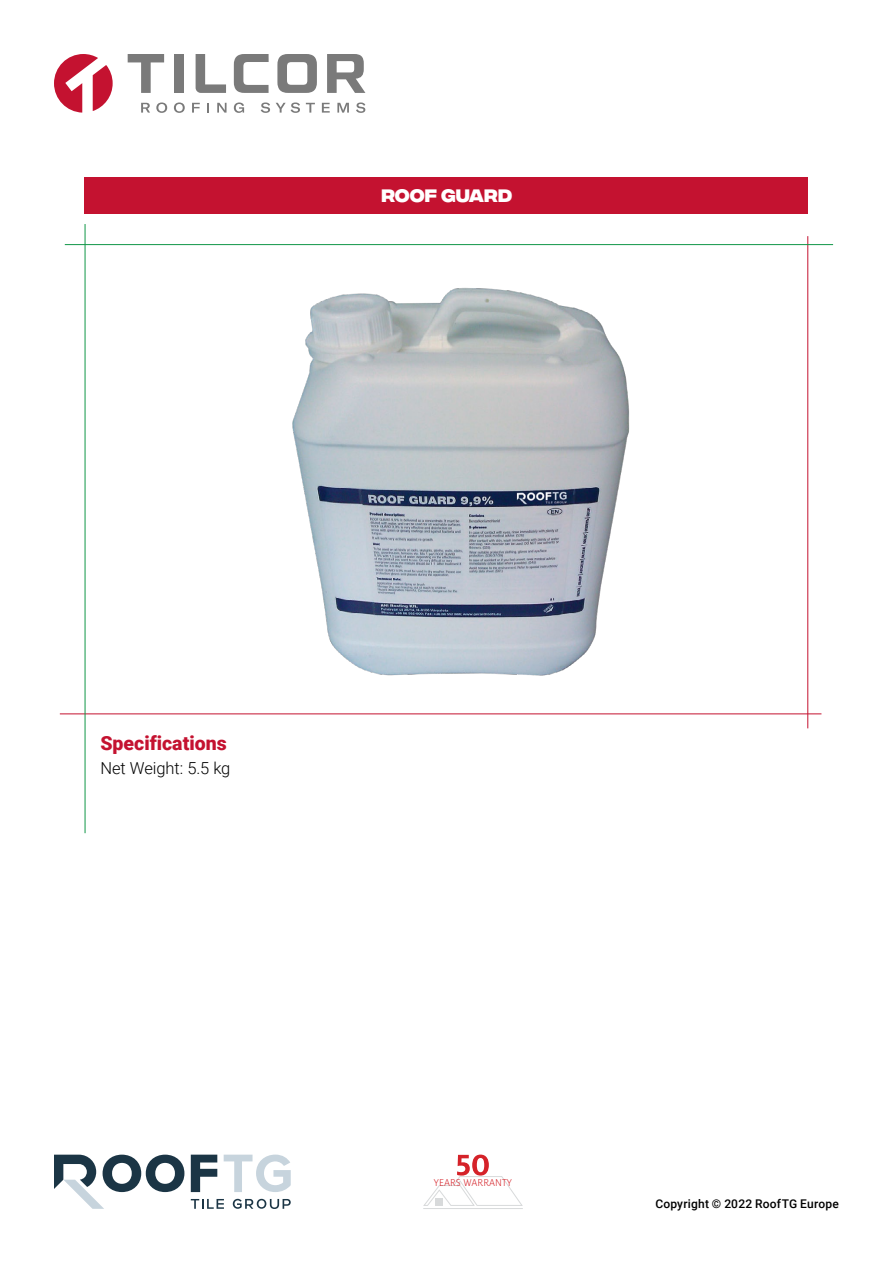
<style>
.page{position:relative;width:893px;height:1263px;background:#fff}
.page>*{position:absolute;margin:0;border:0;box-sizing:border-box;transform-origin:0 0}
.t1{font:900 19.5px "Roboto";color:#c41230}
.t2{font:700 18px "Integral CF";color:#fff}
.t3{font:300 16.5px "Roboto";letter-spacing:-.005em;color:#000}
.t4{font:500 12px "Roboto";letter-spacing:.02em;color:#000}
.t5{font:300 10.95px "Milo OT";color:#d52229}
</style>
<div class="page">
<svg style="left:54px;top:54px;width:59px;height:59px"></svg>
<svg style="left:141px;top:103px;width:9px;height:10px"></svg>
<svg style="left:156px;top:102px;width:11px;height:11px"></svg>
<svg style="left:174px;top:102px;width:11px;height:11px"></svg>
<svg style="left:192px;top:103px;width:8px;height:10px"></svg>
<svg style="left:207px;top:103px;width:2px;height:10px"></svg>
<svg style="left:217px;top:103px;width:10px;height:10px"></svg>
<svg style="left:234px;top:102px;width:10px;height:11px"></svg>
<svg style="left:261px;top:102px;width:9px;height:11px"></svg>
<svg style="left:276px;top:102px;width:24px;height:11px"></svg>
<svg style="left:306px;top:103px;width:9px;height:10px"></svg>
<svg style="left:322px;top:103px;width:8px;height:10px"></svg>
<svg style="left:337px;top:103px;width:12px;height:10px"></svg>
<svg style="left:356px;top:102px;width:9px;height:11px"></svg>
<svg style="left:128px;top:54px;width:36px;height:39px"></svg>
<div style="left:174px;top:54px;width:10px;height:39px;background:#7a7a7a"></div>
<svg style="left:196px;top:54px;width:30px;height:39px"></svg>
<svg style="left:234px;top:54px;width:35px;height:39px"></svg>
<svg style="left:277px;top:54px;width:40px;height:39px"></svg>
<svg style="left:327px;top:54px;width:38px;height:39px"></svg>
<svg style="left:191px;top:1199px;width:33px;height:10px"></svg>
<svg style="left:233px;top:1199px;width:58px;height:10px"></svg>
<svg style="left:191px;top:1154px;width:26px;height:38px"></svg>
<svg style="left:224px;top:1154px;width:67px;height:38px"></svg>
<svg style="left:54px;top:1154px;width:130px;height:55px"></svg>
<hr style="left:423px;top:1208px;width:100px;height:1px;background:#d8dadb">
<svg style="left:423px;top:1154px;width:100px;height:52px"></svg>
<hr style="left:60px;top:713px;width:761px;height:1px;background:#c41230">
<hr style="left:85px;top:224px;width:1px;height:609px;background:#109647">
<hr style="left:807px;top:236px;width:1px;height:492px;background:#c41230">
<div style="left:85px;top:177px;width:723px;height:37px;background:#c41230"></div>
<hr style="left:65px;top:244px;width:768px;height:1px;background:#109647">
<img style="left:292px;top:288px;width:338px;height:388px">
<h2 class="t2" style="left:381px;top:186px;width:132px">ROOF GUARD</h2>
<h1 class="t1" style="left:100px;top:729px;width:128px">Specifications</h1>
<h3 class="t3" style="left:100px;top:756px;width:131px">Net Weight: 5.5 kg</h3>
<p class="t5" style="left:434px;top:1177px;width:79px">YEARS WARRANTY</p>
<p class="t4" style="left:655px;top:1195px;width:185px">Copyright © 2022 RoofTG Europe</p>
</div>
